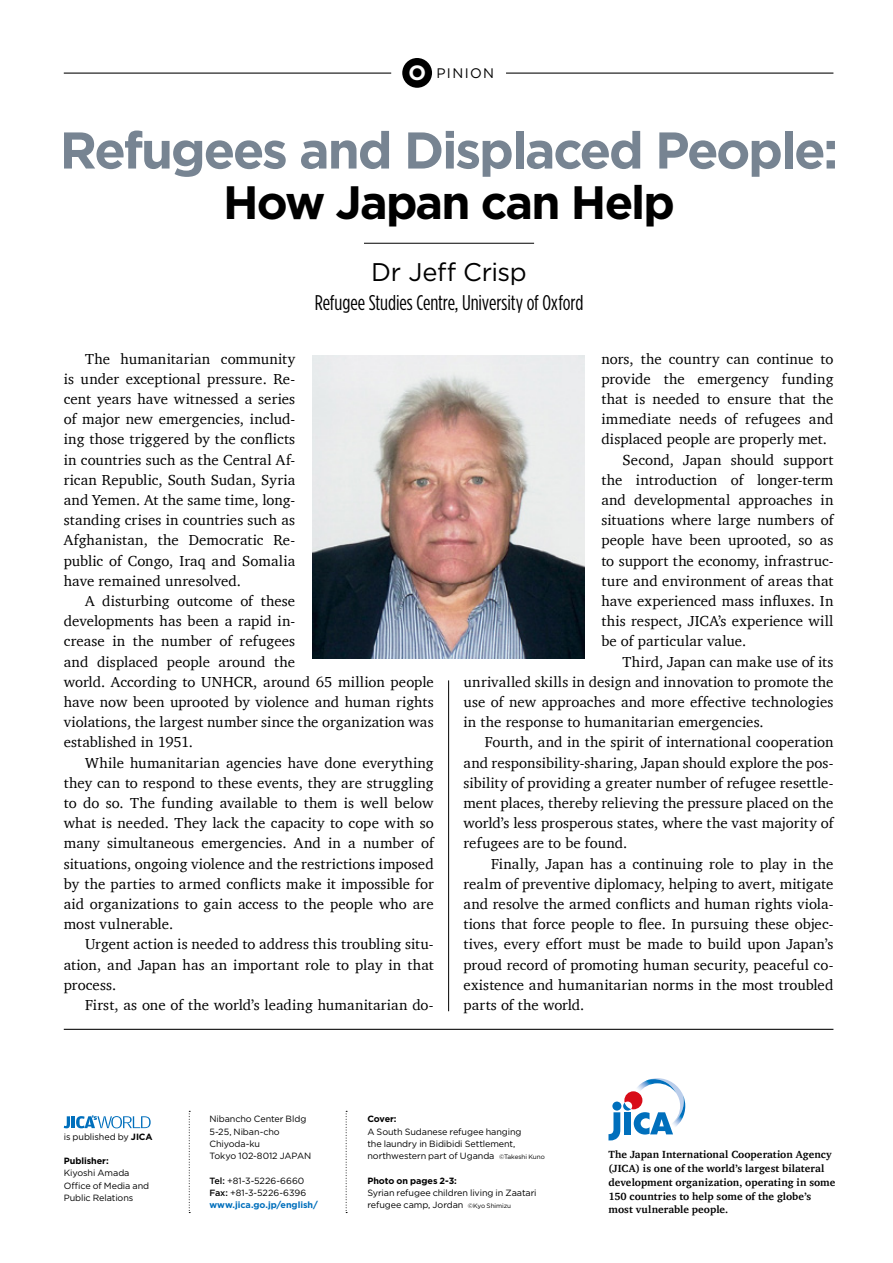
<style>
.page{position:relative;width:893px;height:1263px;background:#fff}
.page>*{position:absolute;margin:0;border:0;box-sizing:border-box;transform-origin:0 0}
.t1{font:700 51.6px "Gotham";letter-spacing:-.045em;color:#778492}
.t2{font:700 46.8px "Gotham";letter-spacing:-.04em;color:#000}
.t3{font:25.5px "Gotham";letter-spacing:-.015em;color:#000}
.t4{font:21.3px "Gotham Condensed";letter-spacing:-.005em;color:#000}
.t5{font:14.85px/20.2px "Charter";letter-spacing:.005em;color:#000;text-align:justify}
.t6{font:13.8px "Gotham";letter-spacing:.1em;color:#000}
.t7{font:700 10.65px/13.8px "Charter";letter-spacing:.005em;color:#000}
.t8{font:9px/12.1px "Gotham";letter-spacing:-.01em;color:#000}
.t9{font:700 9px "Gotham";letter-spacing:-.01em;color:#000}
.s1{font-weight:700;font-size:20.7px;color:#fff}
.s2{font-weight:700}
.s3{font-weight:500}
.s4{font-weight:700;color:#006fbc}
.s5{font-size:6.45px}
</style>
<div class="page">
<svg style="left:64px;top:1115px;width:87px;height:13px"></svg>
<svg style="left:346px;top:1111px;width:1px;height:102px"></svg>
<svg style="left:189px;top:1111px;width:1px;height:102px"></svg>
<svg style="left:608px;top:1078px;width:77px;height:62px"></svg>
<img style="left:312px;top:356px;width:272px;height:302px">
<hr style="left:64px;top:1029px;width:769px;height:1px;background:#000">
<hr style="left:364px;top:243px;width:170px;height:1px;background:#000">
<hr style="left:448px;top:680px;width:1px;height:331px;background:#000">
<hr style="left:64px;top:73px;width:327px;height:1px;background:#000">
<hr style="left:506px;top:73px;width:327px;height:1px;background:#000">
<div style="left:402px;top:58px;width:30px;height:30px;background:#000;border-radius:50%"></div>
<p class="t6" style="left:409px;top:65px;width:87px"><span class="s1">O</span> PINION</p>
<h1 class="t1" style="left:60px;top:120px;width:780px">Refugees and Displaced People:</h1>
<h2 class="t2" style="left:223px;top:175px;width:453px">How Japan can Help</h2>
<h3 class="t3" style="left:371px;top:257px;width:157px">Dr Jeff Crisp</h3>
<h3 class="t4" style="left:315px;top:291px;width:270px">Refugee Studies Centre, University of Oxford</h3>
<p class="t5" style="left:64px;top:348px;width:233px;text-indent:21px">The humanitarian community is under exceptional pressure. Re&shy;cent years have witnessed a series of major new emergencies, includ&shy;ing those triggered by the conflicts in countries such as the Central Af&shy;rican Republic, South Sudan, Syria and Yemen. At the same time, long&shy;standing crises in countries such as Afghanistan, the Democratic Re&shy;public of Congo, Iraq and Somalia have remained unresolved.</p>
<p class="t5" style="left:64px;top:591px;width:371px;text-align:left;text-indent:21px">A disturbing outcome of these<br>developments has been a rapid in-<br>crease in the number of refugees<br>and displaced people around the<br>world. According to UNHCR, around 65 million people have now been uprooted by violence and human rights violations, the largest number since the organization was established in 1951.</p>
<p class="t5" style="left:64px;top:752px;width:371px;text-indent:21px">While humanitarian agencies have done everything they can to respond to these events, they are struggling to do so. The funding available to them is well below what is needed. They lack the capacity to cope with so many simultaneous emergencies. And in a number of situations, ongoing violence and the restrictions imposed by the parties to armed conflicts make it impossible for aid organizations to gain access to the people who are most vulnerable.</p>
<p class="t5" style="left:64px;top:934px;width:371px;text-indent:21px">Urgent action is needed to address this troubling situ&shy;ation, and Japan has an important role to play in that process.</p>
<p class="t5" style="left:85px;top:995px;width:350px">First, as one of the world’s leading humanitarian do-</p>
<p class="t5" style="left:601px;top:348px;width:234px">nors, the country can continue to</p>
<p class="t5" style="left:601px;top:368px;width:234px">provide the emergency funding</p>
<p class="t5" style="left:601px;top:389px;width:234px">that is needed to ensure that the</p>
<p class="t5" style="left:601px;top:409px;width:234px">immediate needs of refugees and</p>
<p class="t5" style="left:601px;top:429px;width:227px">displaced people are properly met.</p>
<p class="t5" style="left:623px;top:449px;width:212px">Second, Japan should support</p>
<p class="t5" style="left:601px;top:469px;width:234px">the introduction of longer-term</p>
<p class="t5" style="left:601px;top:490px;width:234px">and developmental approaches in</p>
<p class="t5" style="left:601px;top:510px;width:234px">situations where large numbers of</p>
<p class="t5" style="left:601px;top:530px;width:234px">people have been uprooted, so as</p>
<p class="t5" style="left:601px;top:550px;width:234px">to support the economy, infrastruc-</p>
<p class="t5" style="left:601px;top:570px;width:234px">ture and environment of areas that</p>
<p class="t5" style="left:601px;top:591px;width:234px">have experienced mass influxes. In</p>
<p class="t5" style="left:601px;top:611px;width:234px">this respect, JICA’s experience will</p>
<p class="t5" style="left:601px;top:631px;width:146px">be of particular value.</p>
<p class="t5" style="left:623px;top:651px;width:212px">Third, Japan can make use of its</p>
<p class="t5" style="left:463px;top:671px;width:371px">unrivalled skills in design and innovation to promote the</p>
<p class="t5" style="left:463px;top:692px;width:371px">use of new approaches and more effective technologies</p>
<p class="t5" style="left:463px;top:712px;width:302px">in the response to humanitarian emergencies.</p>
<p class="t5" style="left:485px;top:732px;width:350px">Fourth, and in the spirit of international cooperation</p>
<p class="t5" style="left:463px;top:752px;width:371px">and responsibility-sharing, Japan should explore the pos-</p>
<p class="t5" style="left:463px;top:772px;width:371px">sibility of providing a greater number of refugee resettle-</p>
<p class="t5" style="left:463px;top:793px;width:371px">ment places, thereby relieving the pressure placed on the</p>
<p class="t5" style="left:463px;top:813px;width:371px">world’s less prosperous states, where the vast majority of</p>
<p class="t5" style="left:463px;top:833px;width:165px">refugees are to be found.</p>
<p class="t5" style="left:491px;top:853px;width:344px">Finally, Japan has a continuing role to play in the</p>
<p class="t5" style="left:463px;top:873px;width:371px">realm of preventive diplomacy, helping to avert, mitigate</p>
<p class="t5" style="left:463px;top:894px;width:371px">and resolve the armed conflicts and human rights viola-</p>
<p class="t5" style="left:463px;top:914px;width:371px">tions that force people to flee. In pursuing these objec-</p>
<p class="t5" style="left:463px;top:934px;width:371px">tives, every effort must be made to build upon Japan’s</p>
<p class="t5" style="left:463px;top:954px;width:371px">proud record of promoting human security, peaceful co-</p>
<p class="t5" style="left:463px;top:974px;width:371px">existence and humanitarian norms in the most troubled</p>
<p class="t5" style="left:463px;top:995px;width:122px">parts of the world.</p>
<p class="t8" style="left:64px;top:1130px;width:90px">is published by <span class="s2">JICA</span></p>
<p class="t9" style="left:64px;top:1156px;width:46px">Publisher:</p>
<p class="t8" style="left:64px;top:1167px;width:87px">Kiyoshi Amada<br>Office of Media and<br>Public Relations</p>
<p class="t8" style="left:209px;top:1113px;width:103px">Nibancho Center Bldg<br>5-25, Niban-cho<br>Chiyoda-ku<br>Tokyo 102-8012 JAPAN</p>
<p class="t8" style="left:209px;top:1174px;width:110px"><span class="s3">Tel:</span> +81-3-5226-6660<br><span class="s3">Fax:</span> +81-3-5226-6396 <span class="s4">www.jica.go.jp/english/</span></p>
<p class="t9" style="left:367px;top:1114px;width:31px">Cover:</p>
<p class="t8" style="left:367px;top:1125px;width:179px">A South Sudanese refugee hanging<br>the laundry in Bidibidi Settlement, northwestern part of Uganda <span class="s5">©Takeshi Kuno</span></p>
<p class="t9" style="left:367px;top:1175px;width:91px">Photo on pages 2-3:</p>
<p class="t8" style="left:367px;top:1186px;width:171px">Syrian refugee children living in Zaatari refugee camp, Jordan <span class="s5">©Kyo Shimizu</span></p>
<p class="t7" style="left:608px;top:1147px;width:228px">The Japan International Cooperation Agency (JICA) is one of the world’s largest bilateral development organization, operating in some 150 countries to help some of the globe’s most vulnerable people.</p>
</div>
